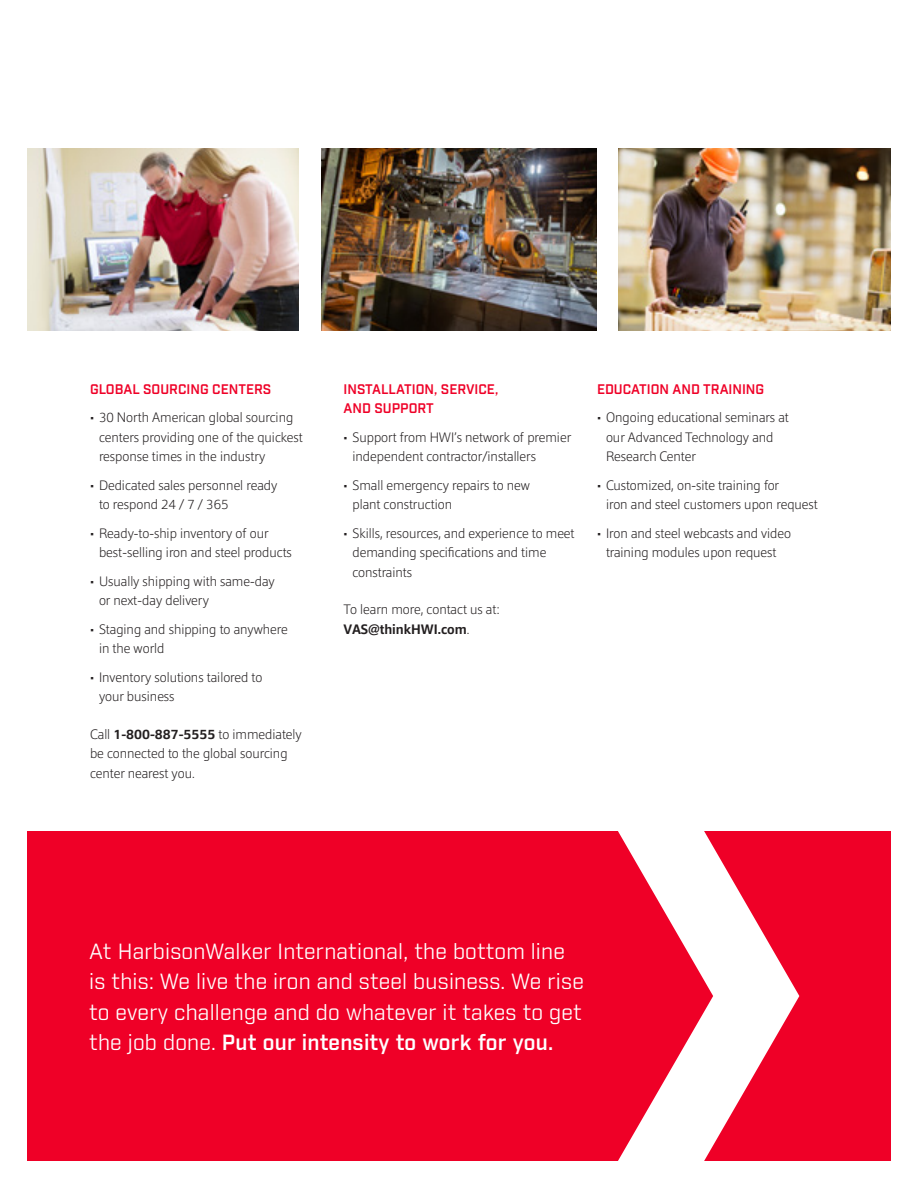
<style>
.page{position:relative;width:918px;height:1188px;background:#fff}
.page>*{position:absolute;margin:0;border:0;box-sizing:border-box;transform-origin:0 0}
.large_header{font:21.3px/30.6px "Industry";letter-spacing:.01em;color:#fff}
.bullets{font:300 13.5px/19.5px "Epoca Pro";color:#231f20}
.body{font:300 13.5px/19.5px "Epoca Pro";color:#231f20}
.subhead{font:600 13.5px/19.5px "Industry";color:#ef0027}
.s1{font-weight:500}
.s2{font-weight:600}
</style>
<div class="page">
<div style="left:27px;top:831px;width:864px;height:330px;background:#ef0027"></div>
<svg style="left:618px;top:831px;width:181px;height:330px"></svg>
<img style="left:619px;top:148px;width:272px;height:182px">
<img style="left:27px;top:148px;width:272px;height:182px">
<img style="left:321px;top:148px;width:276px;height:182px">
<p class="subhead" style="left:90px;top:380px;width:183px">GLOBAL SOURCING CENTERS</p>
<p class="bullets" style="left:99px;top:407px;width:205px;text-indent:-9px">• 30 North American global sourcing centers providing one of the quickest response times in the industry</p>
<p class="bullets" style="left:99px;top:475px;width:180px;text-indent:-9px">• Dedicated sales personnel ready to respond 24 / 7 / 365</p>
<p class="bullets" style="left:99px;top:523px;width:194px;text-indent:-9px">• Ready-to-ship inventory of our best-selling iron and steel products</p>
<p class="bullets" style="left:99px;top:571px;width:177px;text-indent:-9px">• Usually shipping with same-day or next-day delivery</p>
<p class="bullets" style="left:99px;top:619px;width:190px;text-indent:-9px">• Staging and shipping to anywhere in the world</p>
<p class="bullets" style="left:99px;top:667px;width:165px;text-indent:-9px">• Inventory solutions tailored to your business</p>
<p class="body" style="left:90px;top:724px;width:213px">Call <span class="s1">1-800-887-5555</span> to immediately be connected to the global sourcing center nearest you.</p>
<p class="subhead" style="left:344px;top:380px;width:156px">INSTALLATION, SERVICE,<br>AND SUPPORT</p>
<p class="bullets" style="left:352px;top:427px;width:220px;text-indent:-9px">• Support from HWI’s network of premier independent contractor/installers</p>
<p class="bullets" style="left:352px;top:475px;width:179px;text-indent:-9px">• Small emergency repairs to new plant construction</p>
<p class="bullets" style="left:352px;top:523px;width:224px;text-indent:-9px">• Skills, resources, and experience to meet demanding specifications and time constraints</p>
<p class="body" style="left:344px;top:599px;width:158px">To learn more, contact us at:<br><span class="s1">VAS@thinkHWI.com</span>.</p>
<p class="subhead" style="left:597px;top:380px;width:169px">EDUCATION AND TRAINING</p>
<p class="bullets" style="left:606px;top:407px;width:184px;text-indent:-9px">• Ongoing educational seminars at our Advanced Technology and<br>Research Center</p>
<p class="bullets" style="left:606px;top:475px;width:213px;text-indent:-9px">• Customized, on-site training for<br>iron and steel customers upon request</p>
<p class="bullets" style="left:597px;top:523px;width:196px;text-align:center">• Iron and steel webcasts and video training modules upon request</p>
<p class="large_header" style="left:89px;top:936px;width:496px">At HarbisonWalker International, the bottom line is this: We live the iron and steel business. We rise to every challenge and do whatever it takes to get the job done. <span class="s2">Put our intensity to work for you.</span></p>
</div>
